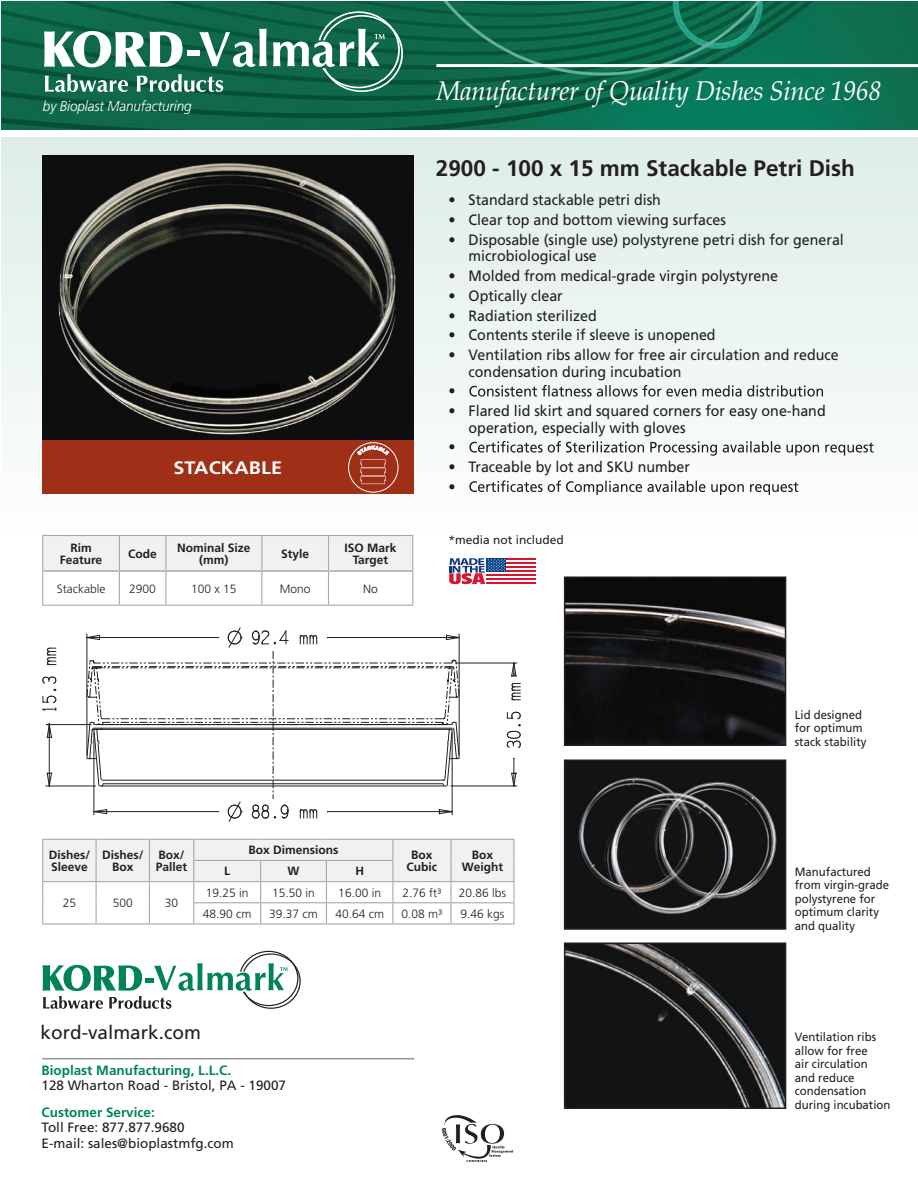
<style>
.page{position:relative;width:918px;height:1188px;background:#fff}
.page>*{position:absolute;margin:0;border:0;box-sizing:border-box;transform-origin:0 0}
.t1{font:italic 27px "Palatino LT Std";letter-spacing:-.01em;color:#fff;scale:.95 1}
.t2{font:700 22.5px "Frutiger LT Std";color:#231f20}
.t3{font:19.05px "Frutiger LT Std";color:#231f20}
.t4{font:700 18px "Frutiger LT Std";letter-spacing:.01em;color:#fff;scale:1.1 1}
.t5{font:15px/16.5px "Frutiger LT Std";color:#231f20;scale:.95 1}
.t6{font:italic 300 14.25px "Frutiger LT Std";letter-spacing:-.01em;color:#fff;scale:.95 1}
.t7{font:13.5px/15px "Frutiger LT Std";color:#231f20}
.t8{font:12px/13.5px "Frutiger LT Std";color:#231f20;scale:.95 1}
.t9{font:700 12px/12px "Frutiger LT Std";color:#231f20;text-align:center}
.t10{font:300 12px "Frutiger LT Std";color:#231f20}
.t11{font:12px "Frutiger LT Std";color:#231f20}
.s1{font-weight:700;color:#008457}
</style>
<div class="page">
<div style="left:2px;top:138px;width:916px;height:408px;background:linear-gradient(to bottom,#deede6,#fefefe)"></div>
<img style="left:42px;top:155px;width:371px;height:285px">
<img style="left:567px;top:579px;width:216px;height:164px">
<div style="left:564px;top:576px;width:222px;height:170px;border:2px solid #231f20"></div>
<img style="left:567px;top:762px;width:216px;height:165px">
<div style="left:564px;top:759px;width:222px;height:171px;border:2px solid #231f20"></div>
<img style="left:567px;top:945px;width:216px;height:161px">
<div style="left:564px;top:942px;width:222px;height:167px;border:2px solid #231f20"></div>
<hr style="left:451px;top:839px;width:64px;height:1px;background:#a8a9ad">
<hr style="left:513px;top:840px;width:2px;height:20px;background:#a8a9ad">
<hr style="left:513px;top:860px;width:2px;height:21px;background:#a8a9ad">
<hr style="left:42px;top:923px;width:54px;height:2px;background:#a8a9ad">
<hr style="left:96px;top:923px;width:53px;height:2px;background:#a8a9ad">
<hr style="left:149px;top:923px;width:45px;height:2px;background:#a8a9ad">
<hr style="left:451px;top:881px;width:64px;height:1px;background:#a8a9ad">
<hr style="left:513px;top:882px;width:2px;height:20px;background:#a8a9ad">
<svg style="left:42px;top:839px;width:472px;height:85px"></svg>
<hr style="left:451px;top:902px;width:64px;height:1px;background:#a8a9ad">
<hr style="left:450px;top:903px;width:2px;height:20px;background:#a8a9ad">
<hr style="left:513px;top:903px;width:2px;height:20px;background:#a8a9ad">
<hr style="left:194px;top:923px;width:67px;height:2px;background:#a8a9ad">
<hr style="left:261px;top:923px;width:65px;height:2px;background:#a8a9ad">
<hr style="left:326px;top:923px;width:67px;height:2px;background:#a8a9ad">
<hr style="left:393px;top:923px;width:58px;height:2px;background:#a8a9ad">
<hr style="left:451px;top:923px;width:64px;height:2px;background:#a8a9ad">
<hr style="left:42px;top:535px;width:77px;height:1px;background:#a8a9ad">
<hr style="left:119px;top:535px;width:47px;height:1px;background:#a8a9ad">
<hr style="left:166px;top:535px;width:96px;height:1px;background:#a8a9ad">
<hr style="left:262px;top:535px;width:67px;height:1px;background:#a8a9ad">
<hr style="left:329px;top:535px;width:84px;height:1px;background:#a8a9ad">
<svg style="left:42px;top:536px;width:371px;height:69px"></svg>
<hr style="left:42px;top:605px;width:77px;height:1px;background:#a8a9ad">
<hr style="left:119px;top:605px;width:47px;height:1px;background:#a8a9ad">
<hr style="left:166px;top:605px;width:96px;height:1px;background:#a8a9ad">
<hr style="left:262px;top:605px;width:67px;height:1px;background:#a8a9ad">
<hr style="left:329px;top:605px;width:84px;height:1px;background:#a8a9ad">
<svg style="left:42px;top:627px;width:479px;height:195px"></svg>
<hr style="left:487px;top:558px;width:49px;height:2px;background:#d7162e">
<hr style="left:487px;top:562px;width:49px;height:2px;background:#d7162e">
<hr style="left:487px;top:566px;width:49px;height:2px;background:#d7162e">
<hr style="left:487px;top:570px;width:49px;height:2px;background:#d7162e">
<hr style="left:487px;top:574px;width:49px;height:2px;background:#d7162e">
<hr style="left:487px;top:578px;width:49px;height:2px;background:#d7162e">
<hr style="left:487px;top:582px;width:49px;height:2px;background:#d7162e">
<div style="left:487px;top:558px;width:19px;height:14px;background:#014086"></div>
<svg style="left:449px;top:558px;width:56px;height:26px"></svg>
<svg style="left:469px;top:385px;width:354px;height:12px"></svg>
<svg style="left:469px;top:441px;width:405px;height:15px"></svg>
<svg style="left:469px;top:480px;width:329px;height:15px"></svg>
<div style="left:42px;top:440px;width:371px;height:54px;background:#9f2f17"></div>
<div style="left:348px;top:442px;width:51px;height:51px;border:1px solid #fff;border-radius:50%"></div>
<hr style="left:42px;top:1058px;width:372px;height:1px;background:#939598">
<svg style="left:43px;top:951px;width:258px;height:58px"></svg>
<img style="left:2px;top:2px;width:916px;height:127px">
<hr style="left:436px;top:64px;width:482px;height:3px;background:#fff">
<svg style="left:442px;top:1115px;width:71px;height:47px"></svg>
<svg style="left:45px;top:74px;width:83px;height:18px"></svg>
<svg style="left:137px;top:74px;width:86px;height:18px"></svg>
<svg style="left:44px;top:31px;width:139px;height:36px"></svg>
<div style="left:187px;top:50px;width:12px;height:6px;background:#fff"></div>
<svg style="left:199px;top:29px;width:68px;height:38px"></svg>
<svg style="left:273px;top:11px;width:130px;height:81px;background:#3e836c"></svg>
<svg style="left:358px;top:446px;width:31px;height:38px"></svg>
<p class="t6" style="left:43px;top:98px;width:158px">by Bioplast Manufacturing</p>
<p class="t4" style="left:173px;top:457px;width:100px">STACKABLE</p>
<p class="t9" style="left:60px;top:542px;width:44px">Rim<br>Feature</p>
<p class="t9" style="left:128px;top:548px;width:30px">Code</p>
<p class="t9" style="left:177px;top:542px;width:75px">Nominal Size (mm)</p>
<p class="t9" style="left:281px;top:548px;width:30px">Style</p>
<p class="t9" style="left:345px;top:542px;width:54px">ISO Mark<br>Target</p>
<p class="t10" style="left:57px;top:582px;width:50px">Stackable</p>
<p class="t10" style="left:129px;top:582px;width:28px">2900</p>
<p class="t10" style="left:191px;top:582px;width:47px">100 x 15</p>
<p class="t10" style="left:280px;top:582px;width:32px">Mono</p>
<p class="t10" style="left:363px;top:582px;width:16px">No</p>
<p class="t1" style="left:436px;top:75px;width:470px">Manufacturer of Quality Dishes Since 1968</p>
<p class="t2" style="left:436px;top:155px;width:420px">2900 - 100 x 15 mm Stackable Petri Dish</p>
<p class="t5" style="left:448px;top:192px;width:225px">• Standard stackable petri dish</p>
<p class="t5" style="left:448px;top:212px;width:294px">• Clear top and bottom viewing surfaces</p>
<p class="t5" style="left:469px;top:232px;width:397px;text-indent:-20px">• Disposable (single use) polystyrene petri dish for general microbiological use</p>
<p class="t5" style="left:448px;top:268px;width:349px">• Molded from medical-grade virgin polystyrene</p>
<p class="t5" style="left:448px;top:288px;width:122px">• Optically clear</p>
<p class="t5" style="left:448px;top:307px;width:158px">• Radiation sterilized</p>
<p class="t5" style="left:448px;top:327px;width:283px">• Contents sterile if sleeve is unopened</p>
<p class="t5" style="left:469px;top:347px;width:391px;text-indent:-20px">• Ventilation ribs allow for free air circulation and reduce condensation during incubation</p>
<p class="t5" style="left:448px;top:383px;width:9px">•</p>
<p class="t5" style="left:469px;top:403px;width:377px;text-indent:-20px">• Flared lid skirt and squared corners for easy one-hand operation, especially with gloves</p>
<p class="t5" style="left:448px;top:439px;width:9px">•</p>
<p class="t5" style="left:448px;top:457px;width:256px;line-height:19.8px">• Traceable by lot and SKU number •</p>
<p class="t11" style="left:448px;top:532px;width:117px">*media not included</p>
<p class="t8" style="left:795px;top:708px;width:77px">Lid designed for optimum stack stability</p>
<p class="t9" style="left:49px;top:849px;width:43px;text-align:left">Dishes/<br>Sleeve</p>
<p class="t9" style="left:102px;top:849px;width:43px">Dishes/<br>Box</p>
<p class="t9" style="left:156px;top:849px;width:33px;text-align:left">Box/<br>Pallet</p>
<p class="t10" style="left:63px;top:896px;width:15px">25</p>
<p class="t10" style="left:113px;top:896px;width:22px">500</p>
<p class="t10" style="left:165px;top:896px;width:15px">30</p>
<p class="t9" style="left:248px;top:844px;width:91px">Box Dimensions</p>
<p class="t9" style="left:224px;top:865px;width:7px">L</p>
<p class="t9" style="left:288px;top:865px;width:13px">W</p>
<p class="t9" style="left:355px;top:865px;width:10px">H</p>
<p class="t9" style="left:407px;top:849px;width:32px">Box<br>Cubic</p>
<p class="t9" style="left:462px;top:849px;width:43px">Box<br>Weight</p>
<p class="t10" style="left:206px;top:886px;width:44px">19.25 in</p>
<p class="t10" style="left:272px;top:886px;width:44px">15.50 in</p>
<p class="t10" style="left:338px;top:886px;width:44px">16.00 in</p>
<p class="t10" style="left:402px;top:886px;width:41px">2.76 ft³</p>
<p class="t10" style="left:459px;top:886px;width:49px">20.86 lbs</p>
<p class="t10" style="left:203px;top:907px;width:50px">48.90 cm</p>
<p class="t10" style="left:269px;top:907px;width:50px">39.37 cm</p>
<p class="t10" style="left:335px;top:907px;width:50px">40.64 cm</p>
<p class="t10" style="left:401px;top:907px;width:43px">0.08 m³</p>
<p class="t10" style="left:460px;top:907px;width:46px">9.46 kgs</p>
<p class="t3" style="left:41px;top:1022px;width:162px">kord-valmark.com</p>
<p class="t7" style="left:42px;top:1063px;width:246px"><span class="s1">Bioplast Manufacturing, L.L.C.<br></span>128 Wharton Road - Bristol, PA - 19007</p>
<p class="t7" style="left:42px;top:1105px;width:145px"><span class="s1">Customer Service:<br></span>Toll Free: 877.877.9680</p>
<p class="t7" style="left:42px;top:1136px;width:194px">E-mail: sales@bioplastmfg.com</p>
<p class="t8" style="left:795px;top:865px;width:101px">Manufactured from virgin-grade polystyrene for optimum clarity and quality</p>
<p class="t8" style="left:795px;top:1030px;width:102px">Ventilation ribs allow for free<br>air circulation and reduce condensation during incubation</p>
</div>
